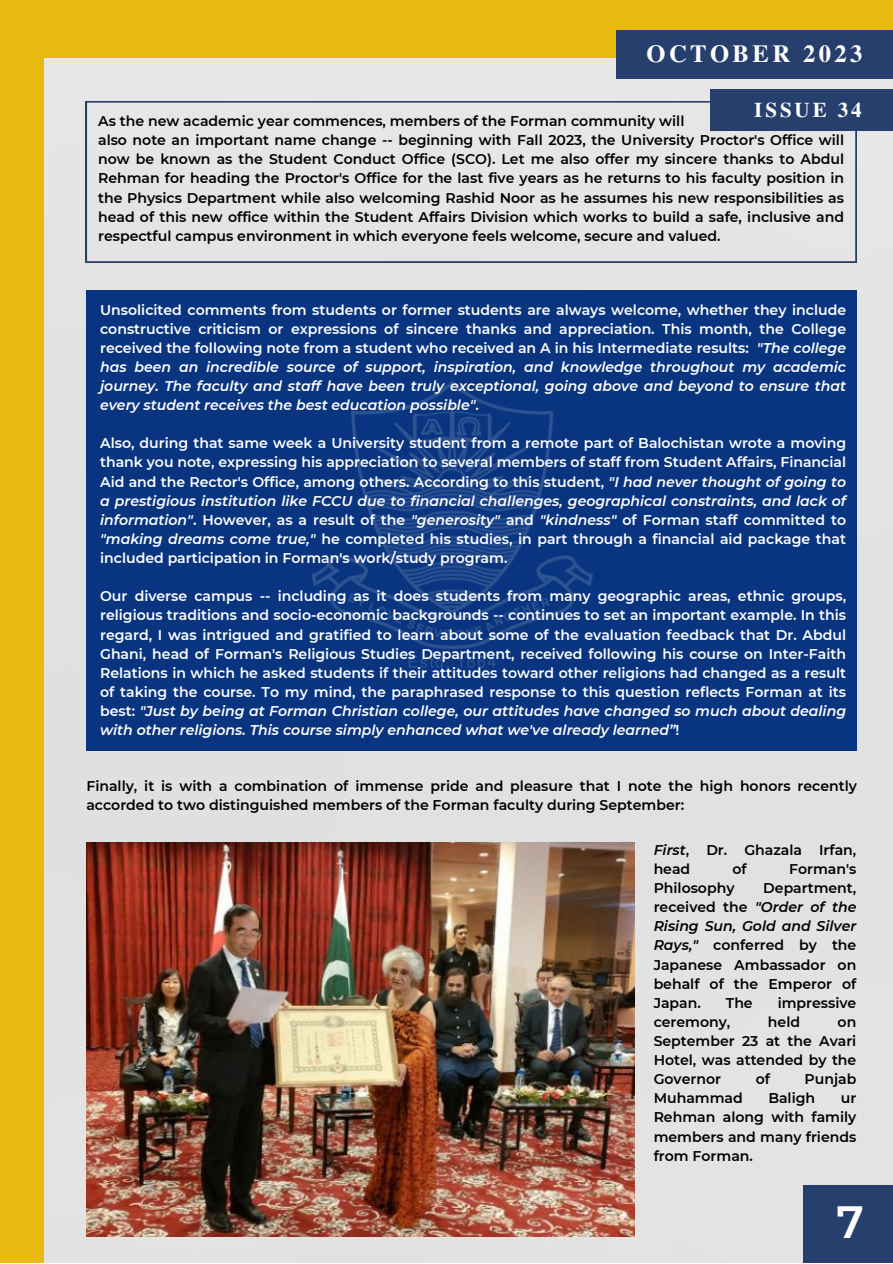
<style>
.page{position:relative;width:893px;height:1264px;background:#fff}
.page>*{position:absolute;margin:0;border:0;box-sizing:border-box;transform-origin:0 0}
.t1{font:600 45.15px "Montserrat";color:#fff}
.t2{font:700 24.6px "Te X Gyre Termes";letter-spacing:.14em;color:#fff}
.t3{font:700 21px "Te X Gyre Termes";letter-spacing:.14em;color:#fff}
.t4{font:600 14.1px/19px "Montserrat";color:#fff;text-align:justify}
.t5{font:600 14.1px/19px "Montserrat";color:#000;text-align:justify}
.s1{font-style:italic}
</style>
<div class="page">
<div style="left:43px;top:58px;width:849px;height:1204px;background:#e2e2e2"></div>
<div style="left:6px;top:0;width:886px;height:58px;background:#e8b90e"></div>
<div style="left:710px;top:89px;width:182px;height:41px;background:#273f6c"></div>
<div style="left:616px;top:30px;width:276px;height:48px;background:#273f6c"></div>
<div style="left:803px;top:1185px;width:89px;height:77px;background:#273f6c"></div>
<div style="left:0;top:0;width:43px;height:1262px;background:#e8b90e"></div>
<div style="left:86px;top:101px;width:770px;height:161px;background:#e5e5e5"></div>
<div style="left:86px;top:291px;width:770px;height:460px;background:#093580"></div>
<img style="left:86px;top:842px;width:548px;height:394px">
<img style="left:311px;top:381px;width:282px;height:287px">
<p class="t2" style="left:646px;top:35px;width:217px">OCTOBER 2023</p>
<p class="t3" style="left:754px;top:93px;width:109px">ISSUE 34</p>
<p class="t5" style="left:98px;top:111px;width:587px">As the new academic year commences, members of the Forman community will</p>
<p class="t5" style="left:98px;top:131px;width:747px">also note an important name change -- beginning with Fall 2023, the University Proctor's Office will now be known as the Student Conduct Office (SCO). Let me also offer my sincere thanks to Abdul Rehman for heading the Proctor's Office for the last five years as he returns to his faculty position in the Physics Department while also welcoming Rashid Noor as he assumes his new responsibilities as head of this new office within the Student Affairs Division which works to build a safe, inclusive and respectful campus environment in which everyone feels welcome, secure and valued.</p>
<p class="t4" style="left:100px;top:300px;width:747px">Unsolicited comments from students or former students are always welcome, whether they include constructive criticism or expressions of sincere thanks and appreciation. This month, the College received the following note from a student who received an A in his Intermediate results: <span class="s1">"The college has been an incredible source of support, inspiration, and knowledge throughout my academic journey. The faculty and staff have been truly exceptional, going above and beyond to ensure that every student receives the best education possible"</span>.</p>
<p class="t4" style="left:100px;top:434px;width:747px">Also, during that same week a University student from a remote part of Balochistan wrote a moving thank you note, expressing his appreciation to several members of staff from Student Affairs, Financial Aid and the Rector's Office, among others. According to this student, <span class="s1">"I had never thought of going to a prestigious institution like FCCU due to financial challenges, geographical constraints, and lack of information"</span>. However, as a result of the <span class="s1">"generosity"</span> and <span class="s1">"kindness"</span> of Forman staff committed to <span class="s1">"making dreams come true,"</span> he completed his studies, in part through a financial aid package that included participation in Forman's work/study program.</p>
<p class="t4" style="left:100px;top:586px;width:747px">Our diverse campus -- including as it does students from many geographic areas, ethnic groups, religious traditions and socio-economic backgrounds -- continues to set an important example. In this regard, I was intrigued and gratified to learn about some of the evaluation feedback that Dr. Abdul Ghani, head of Forman's Religious Studies Department, received following his course on Inter-Faith Relations in which he asked students if their attitudes toward other religions had changed as a result of taking the course. To my mind, the paraphrased response to this question reflects Forman at its best: <span class="s1">"Just by being at Forman Christian college, our attitudes have changed so much about dealing with other religions. This course simply enhanced what we've already learned”</span>!</p>
<p class="t5" style="left:86px;top:776px;width:772px">Finally, it is with a combination of immense pride and pleasure that I note the high honors recently accorded to two distinguished members of the Forman faculty during September:</p>
<p class="t5" style="left:653px;top:840px;width:204px"><span class="s1">First</span>, Dr. Ghazala Irfan, head</p>
<p class="t5" style="left:732px;top:859px;width:16px">of</p>
<p class="t5" style="left:789px;top:859px;width:69px">Forman's</p>
<p class="t5" style="left:653px;top:878px;width:82px">Philosophy</p>
<p class="t5" style="left:653px;top:878px;width:204px;text-indent:110px">Department, received the <span class="s1">"Order of the Rising Sun, Gold and Silver Rays,"</span> conferred by the Japanese Ambassador on behalf of the Emperor of Japan.</p>
<p class="t5" style="left:725px;top:993px;width:28px">The</p>
<p class="t5" style="left:777px;top:993px;width:80px">impressive</p>
<p class="t5" style="left:653px;top:1012px;width:78px">ceremony,</p>
<p class="t5" style="left:767px;top:1012px;width:34px">held</p>
<p class="t5" style="left:653px;top:1012px;width:204px;text-indent:184px">on September 23 at the Avari Hotel, was attended by the Governor</p>
<p class="t5" style="left:755px;top:1069px;width:16px">of</p>
<p class="t5" style="left:804px;top:1069px;width:53px">Punjab</p>
<p class="t5" style="left:653px;top:1088px;width:91px">Muhammad</p>
<p class="t5" style="left:768px;top:1088px;width:48px">Baligh</p>
<p class="t5" style="left:653px;top:1088px;width:204px;text-indent:187px">ur Rehman along with family members and many friends from Forman.</p>
<p class="t1" style="left:836px;top:1194px;width:29px">7</p>
</div>
